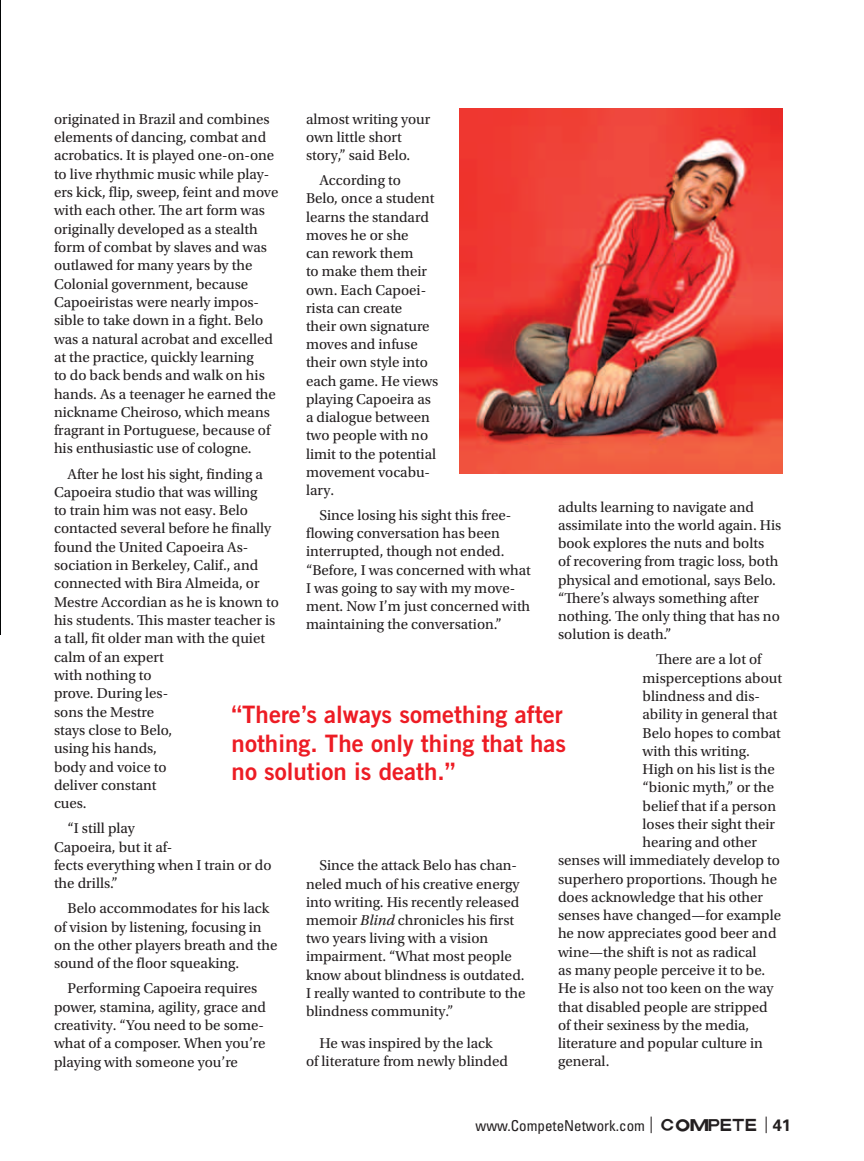
<style>
.page{position:relative;width:864px;height:1161px;background:#fff}
.page>*{position:absolute;margin:0;border:0;box-sizing:border-box;transform-origin:0 0}
.t1{font:24px/28.8px "Trade Gothic LT Std Bd 2";color:#ed1c24}
.t2{font:15px/18.3px "Utopia Std";color:#231f20}
.t3{font:condensed 15px "Univers LT Std";color:#231f20}
.s1{font-style:italic}
.s2{font-weight:300;font-stretch:normal;font-size:16.5px}
.s3{font-family:"Cheap Signage Standard";font-stretch:normal;font-size:16.5px}
.s4{font-weight:700;font-stretch:normal;font-size:16.5px}
</style>
<div class="page">
<img style="left:0;top:0;width:1px;height:635px">
<img style="left:459px;top:108px;width:324px;height:366px">
<p class="t2" style="left:54px;top:110px;width:226px">originated in Brazil and combines elements of dancing, combat and acrobatics. It is played one-on-one to live rhythmic music while play&shy;ers kick, flip, sweep, feint and move with each other. The art form was originally developed as a stealth form of combat by slaves and was outlawed for many years by the Colonial government, because Capoeiristas were nearly impos&shy;sible to take down in a fight. Belo was a natural acrobat and excelled at the practice, quickly learning<br>to do back bends and walk on his hands. As a teenager he earned the nickname Cheiroso, which means fragrant in Portuguese, because of his enthusiastic use of cologne.</p>
<p class="t2" style="left:54px;top:465px;width:226px;text-indent:14px">After he lost his sight, finding a<br>Capoeira studio that was willing<br>to train him was not easy. Belo contacted several before he finally found the United Capoeira As&shy;sociation in Berkeley, Calif., and connected with Bira Almeida, or<br>Mestre Accordian as he is known to his students. This master teacher is a tall, fit older man with the quiet calm of an expert<br>with nothing to<br>prove. During les-<br>sons the Mestre<br>stays close to Belo,<br>using his hands,<br>body and voice to<br>deliver constant<br>cues.</p>
<p class="t2" style="left:54px;top:820px;width:219px;text-indent:14px">“I still play<br>Capoeira, but it af-<br>fects everything when I train or do the drills.”</p>
<p class="t2" style="left:54px;top:900px;width:225px;text-indent:14px">Belo accommodates for his lack of vision by listening, focusing in on the other players breath and the sound of the floor squeaking.</p>
<p class="t2" style="left:54px;top:980px;width:214px;text-indent:14px">Performing Capoeira requires power, stamina, agility, grace and creativity. “You need to be some&shy;what of a composer. When you’re playing with someone you’re</p>
<p class="t2" style="left:306px;top:110px;width:126px">almost writing your own little short story,” said Belo.</p>
<p class="t2" style="left:306px;top:171px;width:134px;text-indent:13px">According to<br>Belo, once a student learns the standard moves he or she<br>can rework them<br>to make them their own. Each Capoei&shy;rista can create<br>their own signature moves and infuse their own style into each game. He views playing Capoeira as a dialogue between two people with no limit to the potential movement vocabu&shy;lary.</p>
<p class="t2" style="left:306px;top:506px;width:226px;text-indent:13px">Since losing his sight this free&shy;flowing conversation has been interrupted, though not ended. “Before, I was concerned with what<br>I was going to say with my move&shy;ment. Now I’m just concerned with maintaining the conversation.”</p>
<p class="t2" style="left:558px;top:498px;width:225px">adults learning to navigate and assimilate into the world again. His book explores the nuts and bolts<br>of recovering from tragic loss, both physical and emotional, says Belo. “There’s always something after nothing. The only thing that has no solution is death.”</p>
<p class="t2" style="left:656px;top:651px;width:107px">There are a lot of</p>
<p class="t2" style="left:643px;top:669px;width:141px">misperceptions about</p>
<p class="t2" style="left:643px;top:687px;width:119px">blindness and dis-</p>
<p class="t2" style="left:643px;top:705px;width:136px">ability in general that</p>
<p class="t2" style="left:643px;top:724px;width:140px">Belo hopes to combat</p>
<p class="t2" style="left:643px;top:742px;width:109px">with this writing.</p>
<p class="t2" style="left:643px;top:760px;width:134px">High on his list is the</p>
<p class="t2" style="left:643px;top:779px;width:133px">“bionic myth,” or the</p>
<p class="t2" style="left:643px;top:797px;width:135px">belief that if a person</p>
<p class="t2" style="left:643px;top:815px;width:134px">loses their sight their</p>
<p class="t2" style="left:643px;top:833px;width:116px">hearing and other</p>
<p class="t2" style="left:558px;top:852px;width:223px">senses will immediately develop to</p>
<p class="t2" style="left:558px;top:870px;width:221px">superhero proportions. Though he</p>
<p class="t2" style="left:558px;top:888px;width:207px">does acknowledge that his other</p>
<p class="t2" style="left:558px;top:906px;width:225px">senses have changed—for example</p>
<p class="t2" style="left:558px;top:925px;width:220px">he now appreciates good beer and</p>
<p class="t2" style="left:558px;top:943px;width:200px">wine—the shift is not as radical</p>
<p class="t2" style="left:558px;top:961px;width:209px">as many people perceive it to be.</p>
<p class="t2" style="left:558px;top:980px;width:217px">He is also not too keen on the way</p>
<p class="t2" style="left:558px;top:998px;width:211px">that disabled people are stripped</p>
<p class="t2" style="left:558px;top:1016px;width:193px">of their sexiness by the media,</p>
<p class="t2" style="left:558px;top:1034px;width:206px">literature and popular culture in</p>
<p class="t2" style="left:558px;top:1053px;width:53px">general.</p>
<h1 class="t1" style="left:232px;top:699px;width:336px">“There’s always something after nothing. The only thing that has no solution is death.”</h1>
<p class="t2" style="left:306px;top:857px;width:221px;text-indent:13px">Since the attack Belo has chan&shy;neled much of his creative energy into writing. His recently released memoir <span class="s1">Blind</span> chronicles his first two years living with a vision impairment. “What most people know about blindness is outdated.<br>I really wanted to contribute to the blindness community.”</p>
<p class="t2" style="left:306px;top:1034px;width:204px;text-align:center">He was inspired by the lack<br>of literature from newly blinded</p>
<p class="t3" style="left:476px;top:1116px;width:317px">www.CompeteNetwork.com <span class="s2">|</span> <span class="s3">COMPETE</span> <span class="s2">|</span> <span class="s4">41</span></p>
</div>
